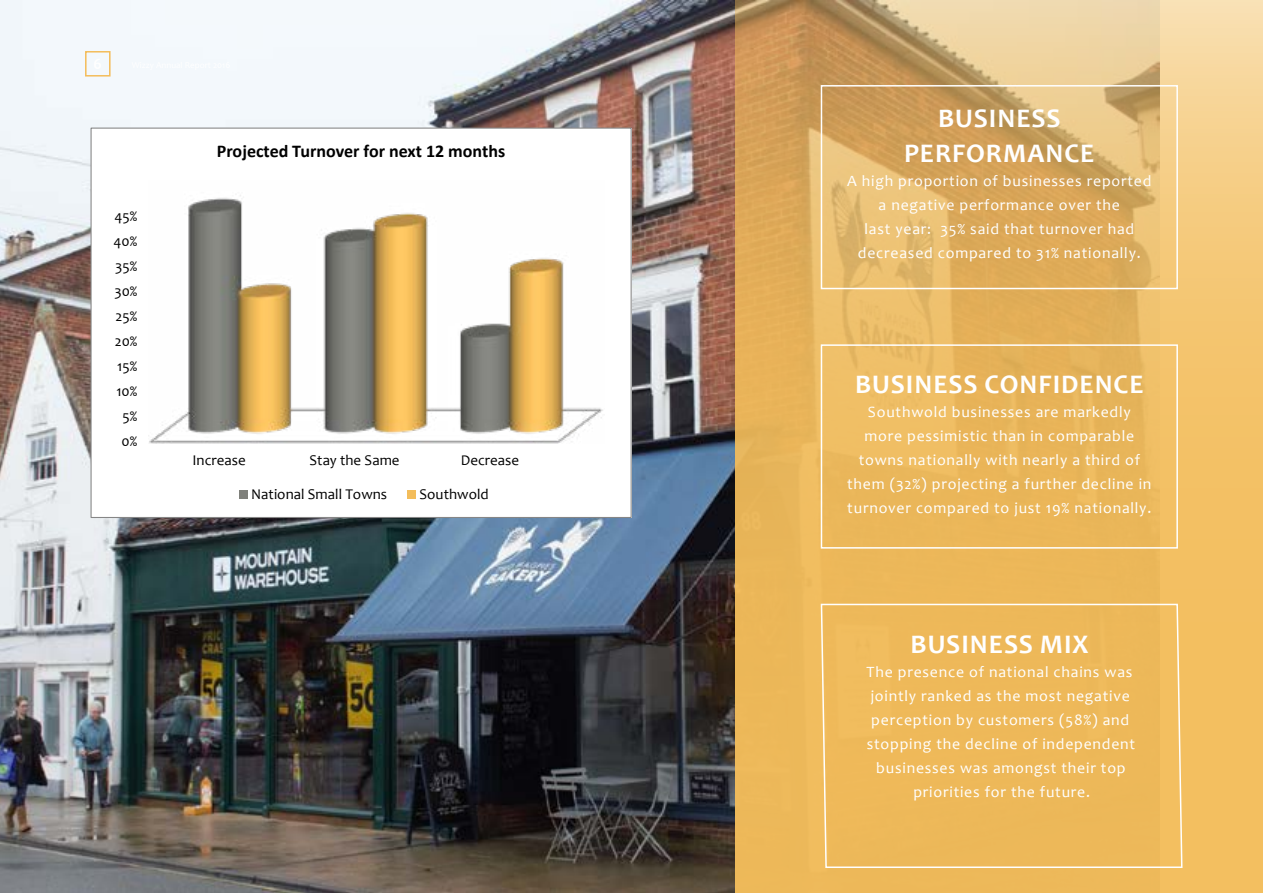
<style>
.page{position:relative;width:1263px;height:893px;background:#fff}
.page>*{position:absolute;margin:0;border:0;box-sizing:border-box;transform-origin:0 0}
.t1{font:700 27px/34.5px "Candara";letter-spacing:.035em;color:#fff;text-align:center}
.t2{font:700 18px "Calibri";color:#000}
.t3{font:15.75px/24px "Candara";letter-spacing:.05em;color:#fff;text-align:center}
.t4{font:15px "Candara";color:#000}
</style>
<div class="page">
<img style="left:0;top:0;width:736px;height:893px">
<svg style="left:736px;top:0;width:527px;height:893px;background:#e6b766"></svg>
<div style="left:821px;top:85px;width:357px;height:204px;border:2px solid #fff"></div>
<div style="left:821px;top:344px;width:357px;height:205px;border:2px solid #fff"></div>
<div style="left:820px;top:603px;width:363px;height:266px;background:#eeb859"></div>
<div style="left:85px;top:51px;width:26px;height:26px;border:2px solid #f3bd5b"></div>
<div style="left:91px;top:128px;width:540px;height:389px;background:#fff"></div>
<img style="left:149px;top:195px;width:454px;height:249px">
<div style="left:239px;top:491px;width:9px;height:8px;background:#7f807b"></div>
<div style="left:408px;top:491px;width:8px;height:8px;background:#f3bd5b"></div>
<p class="t4" style="left:115px;top:207px;width:24px">45%</p>
<p class="t4" style="left:114px;top:232px;width:25px">40%</p>
<p class="t4" style="left:115px;top:257px;width:24px">35%</p>
<p class="t4" style="left:114px;top:282px;width:25px">30%</p>
<p class="t4" style="left:116px;top:307px;width:23px">25%</p>
<p class="t4" style="left:115px;top:332px;width:24px">20%</p>
<p class="t4" style="left:117px;top:357px;width:22px">15%</p>
<p class="t4" style="left:116px;top:382px;width:23px">10%</p>
<p class="t4" style="left:123px;top:407px;width:16px">5%</p>
<p class="t4" style="left:122px;top:432px;width:17px">0%</p>
<p class="t2" style="left:217px;top:138px;width:290px">Projected Turnover for next 12 months</p>
<p class="t4" style="left:192px;top:451px;width:55px">Increase</p>
<p class="t4" style="left:309px;top:451px;width:92px">Stay the Same</p>
<p class="t4" style="left:461px;top:451px;width:60px">Decrease</p>
<p class="t4" style="left:251px;top:485px;width:138px">National Small Towns</p>
<p class="t4" style="left:420px;top:485px;width:71px">Southwold</p>
<h1 class="t1" style="left:904px;top:101px;width:192px">BUSINESS<br>PERFORMANCE</h1>
<p class="t3" style="left:847px;top:169px;width:306px">A high proportion of businesses reported a negative performance over the<br>last year: 35% said that turnover had decreased compared to 31% nationally.</p>
<h1 class="t1" style="left:855px;top:367px;width:290px">BUSINESS CONFIDENCE</h1>
<p class="t3" style="left:847px;top:400px;width:306px">Southwold businesses are markedly more pessimistic than in comparable towns nationally with nearly a third of them (32%) projecting a further decline in turnover compared to just 19% nationally.</p>
<h1 class="t1" style="left:910px;top:626px;width:179px">BUSINESS MIX</h1>
<p class="t3" style="left:867px;top:659px;width:270px">The presence of national chains was jointly ranked as the most negative perception by customers (58%) and stopping the decline of independent businesses was amongst their top priorities for the future.</p>
</div>
